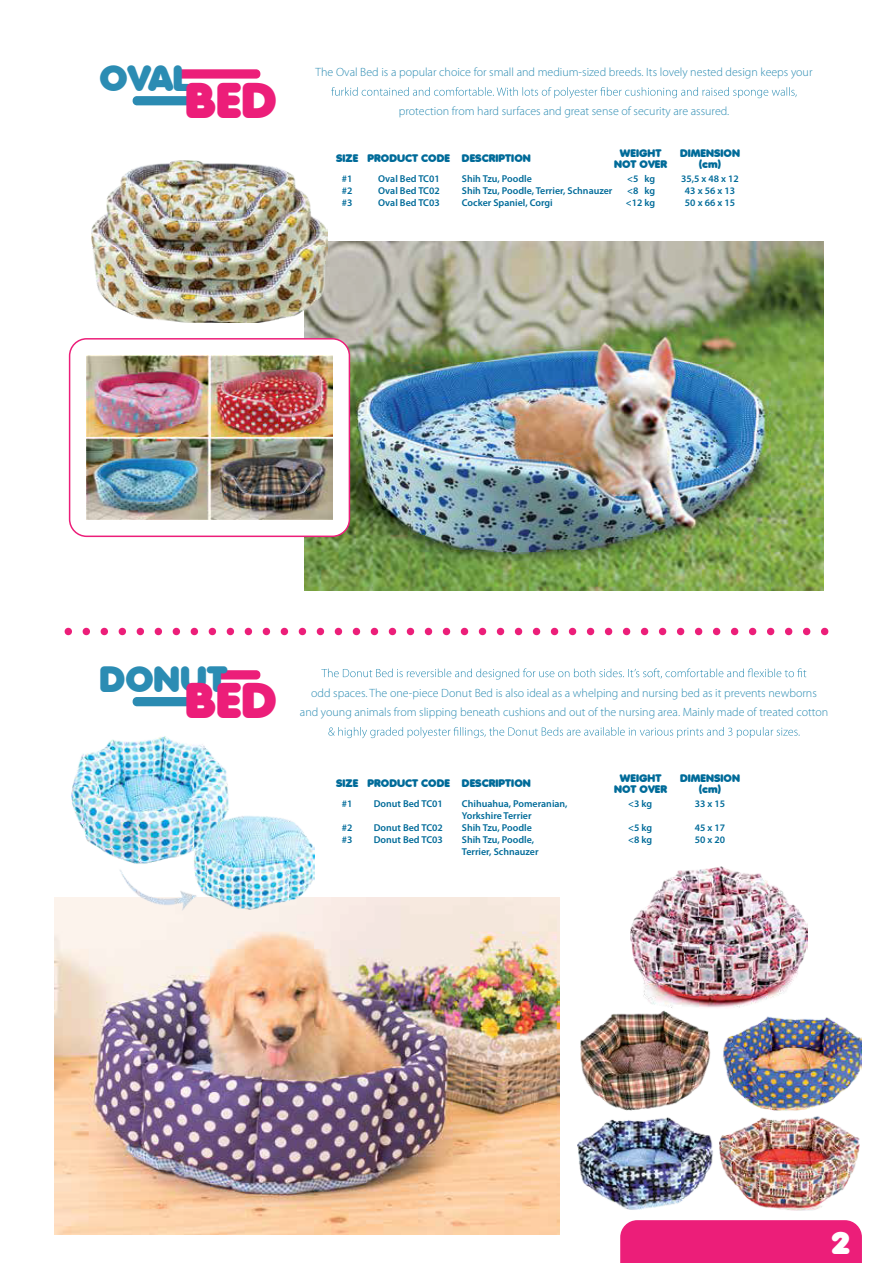
<style>
.page{position:relative;width:893px;height:1263px;background:#fff}
.page>*{position:absolute;margin:0;border:0;box-sizing:border-box;transform-origin:0 0}
.t1{font:47.85px "Adera Display S Si";color:#ec1e79}
.t2{font:34.95px "Adera Display S Si";color:#2b8cb3}
.t3{font:30.3px "Adera Display S Si";color:#fff}
.t4{font:300 12px/19.5px "Myriad Pro";color:#2b8bb2;text-align:center}
.t5{font:10.5px/11.2px "Adera Display S Si";color:#006b99;text-align:center}
.t6{font:600 9.9px/12px "Myriad Pro";color:#006b99}
</style>
<div class="page">
<div style="left:620px;top:1220px;width:242px;height:43px;background:#ec1e79"></div>
<svg style="left:65px;top:628px;width:7px;height:7px"></svg>
<svg style="left:83px;top:628px;width:7px;height:7px"></svg>
<svg style="left:101px;top:628px;width:7px;height:7px"></svg>
<svg style="left:119px;top:628px;width:7px;height:7px"></svg>
<svg style="left:137px;top:628px;width:7px;height:7px"></svg>
<svg style="left:155px;top:628px;width:7px;height:7px"></svg>
<svg style="left:173px;top:628px;width:7px;height:7px"></svg>
<svg style="left:191px;top:628px;width:7px;height:7px"></svg>
<svg style="left:209px;top:628px;width:7px;height:7px"></svg>
<svg style="left:227px;top:628px;width:7px;height:7px"></svg>
<svg style="left:245px;top:628px;width:7px;height:7px"></svg>
<svg style="left:263px;top:628px;width:7px;height:7px"></svg>
<svg style="left:281px;top:628px;width:7px;height:7px"></svg>
<svg style="left:299px;top:628px;width:7px;height:7px"></svg>
<svg style="left:317px;top:628px;width:7px;height:7px"></svg>
<svg style="left:335px;top:628px;width:7px;height:7px"></svg>
<svg style="left:353px;top:628px;width:7px;height:7px"></svg>
<svg style="left:371px;top:628px;width:7px;height:7px"></svg>
<svg style="left:389px;top:628px;width:7px;height:7px"></svg>
<svg style="left:407px;top:628px;width:7px;height:7px"></svg>
<svg style="left:425px;top:628px;width:7px;height:7px"></svg>
<svg style="left:443px;top:628px;width:7px;height:7px"></svg>
<svg style="left:461px;top:628px;width:7px;height:7px"></svg>
<svg style="left:479px;top:628px;width:7px;height:7px"></svg>
<svg style="left:497px;top:628px;width:7px;height:7px"></svg>
<svg style="left:515px;top:628px;width:7px;height:7px"></svg>
<svg style="left:533px;top:628px;width:7px;height:7px"></svg>
<svg style="left:551px;top:628px;width:7px;height:7px"></svg>
<svg style="left:569px;top:628px;width:7px;height:7px"></svg>
<svg style="left:587px;top:628px;width:7px;height:7px"></svg>
<svg style="left:605px;top:628px;width:7px;height:7px"></svg>
<svg style="left:623px;top:628px;width:7px;height:7px"></svg>
<svg style="left:641px;top:628px;width:7px;height:7px"></svg>
<svg style="left:659px;top:628px;width:7px;height:7px"></svg>
<svg style="left:677px;top:628px;width:7px;height:7px"></svg>
<svg style="left:695px;top:628px;width:7px;height:7px"></svg>
<svg style="left:713px;top:628px;width:7px;height:7px"></svg>
<svg style="left:731px;top:628px;width:7px;height:7px"></svg>
<svg style="left:749px;top:628px;width:7px;height:7px"></svg>
<svg style="left:767px;top:628px;width:7px;height:7px"></svg>
<svg style="left:785px;top:628px;width:7px;height:7px"></svg>
<svg style="left:803px;top:628px;width:7px;height:7px"></svg>
<svg style="left:821px;top:628px;width:7px;height:7px"></svg>
<div style="left:133px;top:96px;width:92px;height:9px;background:#2b8bb2;border-radius:4px"></div>
<div style="left:168px;top:69px;width:92px;height:10px;background:#ec1e79;border-radius:4px"></div>
<div style="left:193px;top:90px;width:31px;height:19px;background:#fff"></div>
<div style="left:164px;top:67px;width:16px;height:18px;background:#fff"></div>
<svg style="left:331px;top:87px;width:466px;height:11px"></svg>
<img style="left:305px;top:241px;width:518px;height:349px">
<div style="left:70px;top:339px;width:279px;height:197px;background:#fff;border-radius:17px"></div>
<div style="left:69px;top:338px;width:281px;height:199px;border:2px solid #ec1e79;border-radius:17px"></div>
<img style="left:86px;top:355px;width:247px;height:165px">
<img style="left:91px;top:161px;width:237px;height:162px">
<div style="left:133px;top:697px;width:92px;height:9px;background:#2b8bb2;border-radius:4px"></div>
<div style="left:168px;top:670px;width:92px;height:9px;background:#ec1e79;border-radius:4px"></div>
<div style="left:193px;top:691px;width:31px;height:19px;background:#fff"></div>
<div style="left:164px;top:668px;width:53px;height:18px;background:#fff"></div>
<svg style="left:321px;top:668px;width:485px;height:12px"></svg>
<svg style="left:328px;top:727px;width:472px;height:11px"></svg>
<img style="left:631px;top:867px;width:177px;height:141px">
<img style="left:55px;top:898px;width:504px;height:337px">
<img style="left:578px;top:1011px;width:283px;height:199px">
<img style="left:71px;top:736px;width:244px;height:174px">
<h2 class="t2" style="left:100px;top:61px;width:93px">OVAL</h2>
<h1 class="t1" style="left:185px;top:77px;width:93px">BED</h1>
<p class="t4" style="left:316px;top:62px;width:498px">The Oval Bed is a popular choice for small and medium-sized breeds. Its lovely nested design keeps your</p>
<p class="t4" style="left:399px;top:101px;width:332px">protection from hard surfaces and great sense of security are assured.</p>
<p class="t5" style="left:336px;top:154px;width:196px">SIZE PRODUCT CODE DESCRIPTION</p>
<p class="t5" style="left:614px;top:148px;width:55px">WEIGHT<br>NOT OVER</p>
<p class="t5" style="left:680px;top:148px;width:61px">DIMENSION (cm)</p>
<p class="t6" style="left:342px;top:172px;width:12px;text-align:justify">#1 #2 #3</p>
<p class="t6" style="left:378px;top:172px;width:63px;text-align:justify">Oval Bed TC01<br>Oval Bed TC02<br>Oval Bed TC03</p>
<p class="t6" style="left:462px;top:172px;width:152px">Shih Tzu, Poodle<br>Shih Tzu, Poodle, Terrier, Schnauzer<br>Cocker Spaniel, Corgi</p>
<p class="t6" style="left:626px;top:172px;width:31px;text-align:justify">&lt;5 kg &lt;8 kg &lt;12 kg</p>
<p class="t6" style="left:681px;top:172px;width:59px;text-align:center">35,5 x 48 x 12<br>43 x 56 x 13<br>50 x 66 x 15</p>
<h2 class="t2" style="left:100px;top:662px;width:129px">DONUT</h2>
<h1 class="t1" style="left:185px;top:678px;width:93px">BED</h1>
<p class="t4" style="left:300px;top:683px;width:530px">odd spaces. The one-piece Donut Bed is also ideal as a whelping and nursing bed as it prevents newborns<br>and young animals from slipping beneath cushions and out of the nursing area. Mainly made of treated cotton</p>
<p class="t5" style="left:336px;top:778px;width:196px">SIZE PRODUCT CODE DESCRIPTION</p>
<p class="t6" style="left:342px;top:797px;width:12px">#1</p>
<p class="t6" style="left:342px;top:821px;width:12px">#2 #3</p>
<p class="t6" style="left:374px;top:797px;width:71px">Donut Bed TC01</p>
<p class="t6" style="left:374px;top:821px;width:71px">Donut Bed TC02<br>Donut Bed TC03</p>
<p class="t6" style="left:462px;top:797px;width:107px">Chihuahua, Pomeranian,<br>Yorkshire Terrier<br>Shih Tzu, Poodle<br>Shih Tzu, Poodle,<br>Terrier, Schnauzer</p>
<p class="t5" style="left:614px;top:773px;width:55px">WEIGHT<br>NOT OVER</p>
<p class="t6" style="left:628px;top:797px;width:26px">&lt;3 kg</p>
<p class="t6" style="left:628px;top:821px;width:26px">&lt;5 kg &lt;8 kg</p>
<p class="t5" style="left:680px;top:773px;width:61px">DIMENSION (cm)</p>
<p class="t6" style="left:695px;top:797px;width:32px">33 x 15</p>
<p class="t6" style="left:695px;top:821px;width:32px">45 x 17<br>50 x 20</p>
<h3 class="t3" style="left:831px;top:1228px;width:22px">2</h3>
</div>
